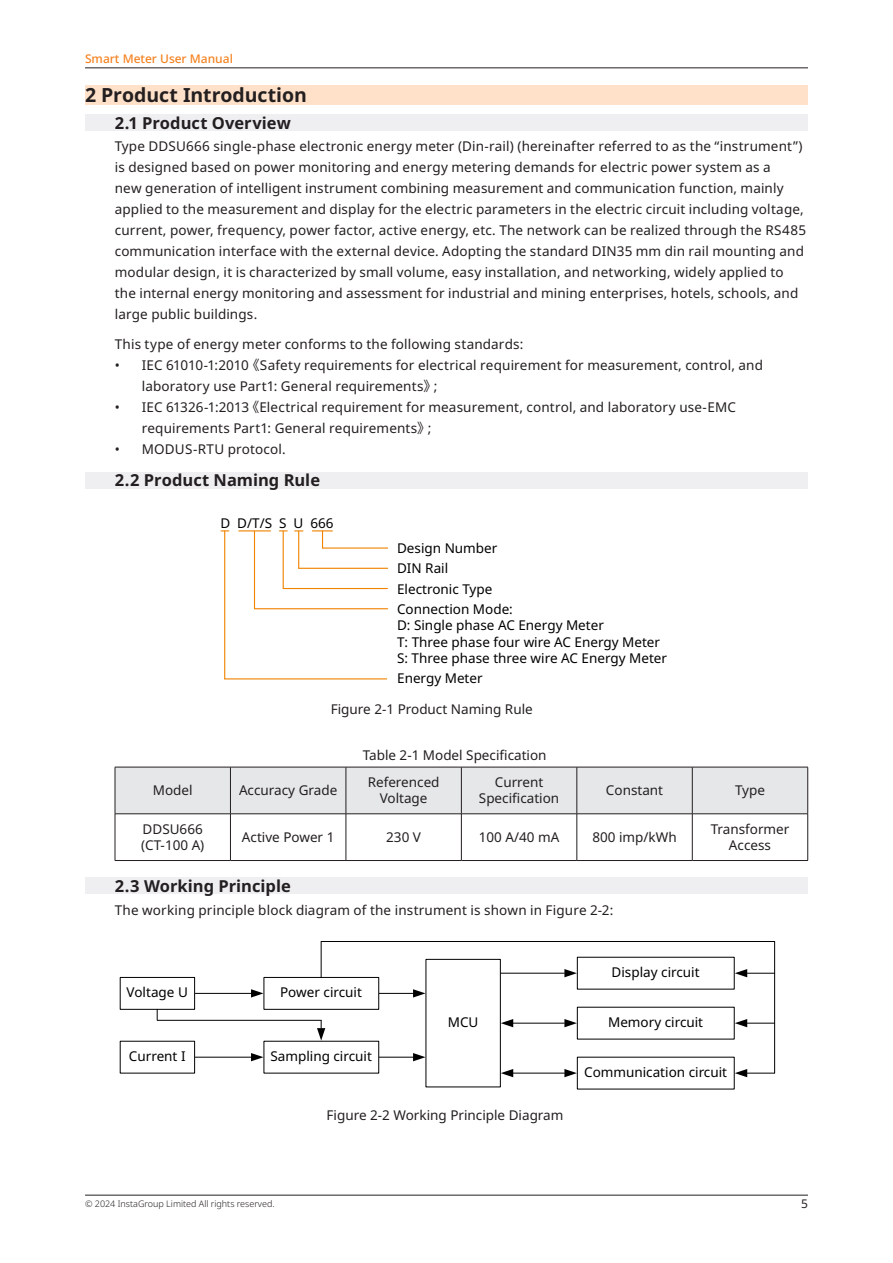
<style>
.page{position:relative;width:893px;height:1263px;background:#fff}
.page>*{position:absolute;margin:0;border:0;box-sizing:border-box;transform-origin:0 0}
.t1{font:700 19.5px "Noto Sans";letter-spacing:-.005em;color:#231f20}
.段落样式2{font:700 16.5px "Noto Sans";color:#231f20}
.Body{font:13.5px/21px "Noto Sans";letter-spacing:.01em;color:#231f20}
.t2{font:13.5px/20.4px "Noto Sans";color:#000}
.t3{font:500 12px "Noto Sans";color:#f58220}
.t4{font:12px "Noto Sans";color:#231f20}
.t5{font:300 9px "Noto Sans";color:#231f20}
.s1{font-family:"Source Han Sans CN"}
</style>
<div class="page">
<hr style="left:85px;top:1195px;width:723px;height:1px;background:#231f20">
<hr style="left:85px;top:68px;width:723px;height:1px;background:#231f20">
<div style="left:85px;top:85px;width:723px;height:20px;background:#fee1c8"></div>
<div style="left:85px;top:115px;width:723px;height:16px;background:#efeef1"></div>
<div style="left:85px;top:472px;width:723px;height:16px;background:#efeef1"></div>
<div style="left:85px;top:878px;width:723px;height:16px;background:#efeef1"></div>
<div style="left:116px;top:768px;width:691px;height:45px;background:#e6e7e9"></div>
<hr style="left:115px;top:767px;width:115px;height:1px;background:#231f20">
<hr style="left:115px;top:767px;width:1px;height:47px;background:#231f20">
<hr style="left:230px;top:767px;width:116px;height:1px;background:#231f20">
<hr style="left:230px;top:767px;width:1px;height:47px;background:#231f20">
<hr style="left:346px;top:767px;width:115px;height:1px;background:#231f20">
<hr style="left:346px;top:767px;width:1px;height:47px;background:#231f20">
<hr style="left:461px;top:767px;width:116px;height:1px;background:#231f20">
<hr style="left:461px;top:767px;width:1px;height:47px;background:#231f20">
<hr style="left:577px;top:767px;width:115px;height:1px;background:#231f20">
<hr style="left:577px;top:767px;width:1px;height:47px;background:#231f20">
<hr style="left:692px;top:767px;width:116px;height:1px;background:#231f20">
<hr style="left:692px;top:767px;width:1px;height:47px;background:#231f20">
<hr style="left:807px;top:767px;width:1px;height:47px;background:#231f20">
<hr style="left:115px;top:813px;width:115px;height:1px;background:#231f20">
<hr style="left:115px;top:814px;width:1px;height:46px;background:#231f20">
<hr style="left:230px;top:813px;width:116px;height:1px;background:#231f20">
<hr style="left:230px;top:814px;width:1px;height:46px;background:#231f20">
<hr style="left:346px;top:813px;width:115px;height:1px;background:#231f20">
<hr style="left:346px;top:814px;width:1px;height:46px;background:#231f20">
<hr style="left:461px;top:813px;width:116px;height:1px;background:#231f20">
<hr style="left:461px;top:814px;width:1px;height:46px;background:#231f20">
<hr style="left:577px;top:813px;width:115px;height:1px;background:#231f20">
<hr style="left:577px;top:814px;width:1px;height:46px;background:#231f20">
<hr style="left:692px;top:813px;width:116px;height:1px;background:#231f20">
<hr style="left:692px;top:814px;width:1px;height:46px;background:#231f20">
<hr style="left:807px;top:814px;width:1px;height:46px;background:#231f20">
<hr style="left:115px;top:860px;width:115px;height:1px;background:#231f20">
<hr style="left:230px;top:860px;width:116px;height:1px;background:#231f20">
<hr style="left:346px;top:860px;width:115px;height:1px;background:#231f20">
<hr style="left:461px;top:860px;width:116px;height:1px;background:#231f20">
<hr style="left:577px;top:860px;width:115px;height:1px;background:#231f20">
<hr style="left:692px;top:860px;width:116px;height:1px;background:#231f20">
<hr style="left:239px;top:530px;width:32px;height:1px;background:#f08300">
<hr style="left:224px;top:531px;width:1px;height:148px;background:#f08300">
<svg style="left:312px;top:530px;width:20px;height:18px"></svg>
<hr style="left:323px;top:547px;width:65px;height:2px;background:#f08300">
<hr style="left:298px;top:531px;width:1px;height:37px;background:#f08300">
<hr style="left:299px;top:568px;width:89px;height:1px;background:#f08300">
<hr style="left:283px;top:531px;width:1px;height:57px;background:#f08300">
<hr style="left:283px;top:588px;width:104px;height:1px;background:#f08300">
<hr style="left:254px;top:531px;width:1px;height:78px;background:#f08300">
<hr style="left:254px;top:608px;width:134px;height:1px;background:#f08300">
<hr style="left:225px;top:678px;width:162px;height:1px;background:#f08300">
<div style="left:426px;top:959px;width:75px;height:128px;border:1px solid #000"></div>
<hr style="left:513px;top:1023px;width:51px;height:1px;background:#000">
<svg style="left:501px;top:1019px;width:12px;height:8px"></svg>
<svg style="left:564px;top:1019px;width:13px;height:8px"></svg>
<hr style="left:513px;top:1073px;width:51px;height:1px;background:#000">
<svg style="left:501px;top:1069px;width:12px;height:8px"></svg>
<svg style="left:564px;top:1069px;width:13px;height:8px"></svg>
<hr style="left:501px;top:973px;width:63px;height:1px;background:#000">
<svg style="left:564px;top:969px;width:13px;height:8px"></svg>
<hr style="left:379px;top:993px;width:35px;height:1px;background:#000">
<svg style="left:413px;top:989px;width:12px;height:8px"></svg>
<div style="left:264px;top:977px;width:115px;height:32px;border:1px solid #000"></div>
<hr style="left:379px;top:1057px;width:35px;height:1px;background:#000">
<svg style="left:413px;top:1053px;width:12px;height:8px"></svg>
<hr style="left:195px;top:993px;width:57px;height:1px;background:#000">
<svg style="left:251px;top:989px;width:12px;height:8px"></svg>
<div style="left:120px;top:977px;width:75px;height:32px;border:1px solid #000"></div>
<hr style="left:195px;top:1057px;width:57px;height:1px;background:#000">
<svg style="left:251px;top:1053px;width:12px;height:8px"></svg>
<hr style="left:157px;top:1020px;width:164px;height:1px;background:#000">
<svg style="left:317px;top:1020px;width:8px;height:20px"></svg>
<hr style="left:321px;top:942px;width:1px;height:35px;background:#000">
<hr style="left:321px;top:941px;width:454px;height:1px;background:#000">
<hr style="left:774px;top:941px;width:1px;height:132px;background:#000">
<svg style="left:735px;top:969px;width:40px;height:8px"></svg>
<svg style="left:735px;top:1019px;width:40px;height:8px"></svg>
<svg style="left:735px;top:1069px;width:40px;height:8px"></svg>
<p class="t3" style="left:85px;top:50px;width:149px">Smart Meter User Manual</p>
<p class="t1" style="left:85px;top:81px;width:223px">2 Product Introduction</p>
<p class="段落样式2" style="left:115px;top:111px;width:178px">2.1 Product Overview</p>
<p class="Body" style="left:115px;top:136px;width:693px">Type DDSU666 single-phase electronic energy meter (Din-rail) (hereinafter referred to as the “instrument”) is designed based on power monitoring and energy metering demands for electric power system as a<br>new generation of intelligent instrument combining measurement and communication function, mainly applied to the measurement and display for the electric parameters in the electric circuit including voltage, current, power, frequency, power factor, active energy, etc. The network can be realized through the RS485 communication interface with the external device. Adopting the standard DIN35 mm din rail mounting and modular design, it is characterized by small volume, easy installation, and networking, widely applied to the internal energy monitoring and assessment for industrial and mining enterprises, hotels, schools, and large public buildings.</p>
<p class="Body" style="left:115px;top:334px;width:410px">This type of energy meter conforms to the following standards:</p>
<p class="Body" style="left:142px;top:355px;width:623px;text-indent:-27px">• IEC 61010-1:2010<span class="s1">《</span>Safety requirements for electrical requirement for measurement, control, and laboratory use Part1: General requirements<span class="s1">》</span>;</p>
<p class="Body" style="left:142px;top:397px;width:596px;text-indent:-27px">• IEC 61326-1:2013<span class="s1">《</span>Electrical requirement for measurement, control, and laboratory use-EMC requirements Part1: General requirements<span class="s1">》</span>;</p>
<p class="Body" style="left:115px;top:439px;width:172px">• MODUS-RTU protocol.</p>
<p class="段落样式2" style="left:115px;top:468px;width:207px">2.2 Product Naming Rule</p>
<p class="t2" style="left:220px;top:513px;width:115px">D D/T/S S U 666</p>
<p class="t2" style="left:397px;top:538px;width:117px">Design Number<br>DIN Rail<br>Electronic Type<br>Connection Mode:</p>
<p class="t2" style="left:397px;top:618px;width:271px;line-height:16.2px">D: Single phase AC Energy Meter<br>T: Three phase four wire AC Energy Meter<br>S: Three phase three wire AC Energy Meter</p>
<p class="t2" style="left:397px;top:669px;width:87px">Energy Meter</p>
<p class="Body" style="left:331px;top:698px;width:203px">Figure 2-1 Product Naming Rule</p>
<p class="Body" style="left:363px;top:745px;width:185px">Table 2-1 Model Specification</p>
<p class="Body" style="left:153px;top:780px;width:41px">Model</p>
<p class="Body" style="left:239px;top:780px;width:100px">Accuracy Grade</p>
<p class="Body" style="left:368px;top:774px;width:73px;line-height:16.2px;text-align:center">Referenced<br>Voltage</p>
<p class="Body" style="left:479px;top:774px;width:82px;line-height:16.2px;text-align:center">Current<br>Specification</p>
<p class="Body" style="left:606px;top:780px;width:59px">Constant</p>
<p class="Body" style="left:735px;top:780px;width:32px">Type</p>
<p class="Body" style="left:143px;top:819px;width:62px">DDSU666</p>
<p class="Body" style="left:141px;top:835px;width:65px">(CT-100 A)</p>
<p class="Body" style="left:242px;top:827px;width:94px">Active Power 1</p>
<p class="Body" style="left:386px;top:827px;width:36px">230 V</p>
<p class="Body" style="left:479px;top:827px;width:82px">100 A/40 mA</p>
<p class="Body" style="left:592px;top:827px;width:86px">800 imp/kWh</p>
<p class="Body" style="left:711px;top:821px;width:80px;line-height:16.2px;text-align:center">Transformer<br>Access</p>
<p class="段落样式2" style="left:115px;top:874px;width:178px">2.3 Working Principle</p>
<p class="Body" style="left:115px;top:899px;width:500px">The working principle block diagram of the instrument is shown in Figure 2-2:</p>
<p class="t2" style="left:127px;top:983px;width:63px">Voltage U</p>
<p class="t2" style="left:129px;top:1046px;width:58px">Current I</p>
<p class="t2" style="left:280px;top:983px;width:83px">Power circuit</p>
<p class="t2" style="left:270px;top:1046px;width:103px">Sampling circuit</p>
<p class="t2" style="left:612px;top:962px;width:90px">Display circuit</p>
<p class="t2" style="left:448px;top:1012px;width:32px">MCU</p>
<p class="t2" style="left:608px;top:1012px;width:97px">Memory circuit</p>
<p class="t2" style="left:584px;top:1062px;width:144px">Communication circuit</p>
<p class="Body" style="left:327px;top:1105px;width:238px">Figure 2-2 Working Principle Diagram</p>
<p class="t5" style="left:85px;top:1197px;width:191px">© 2024 InstaGroup Limited All rights reserved.</p>
<p class="t4" style="left:801px;top:1195px;width:8px">5</p>
</div>
